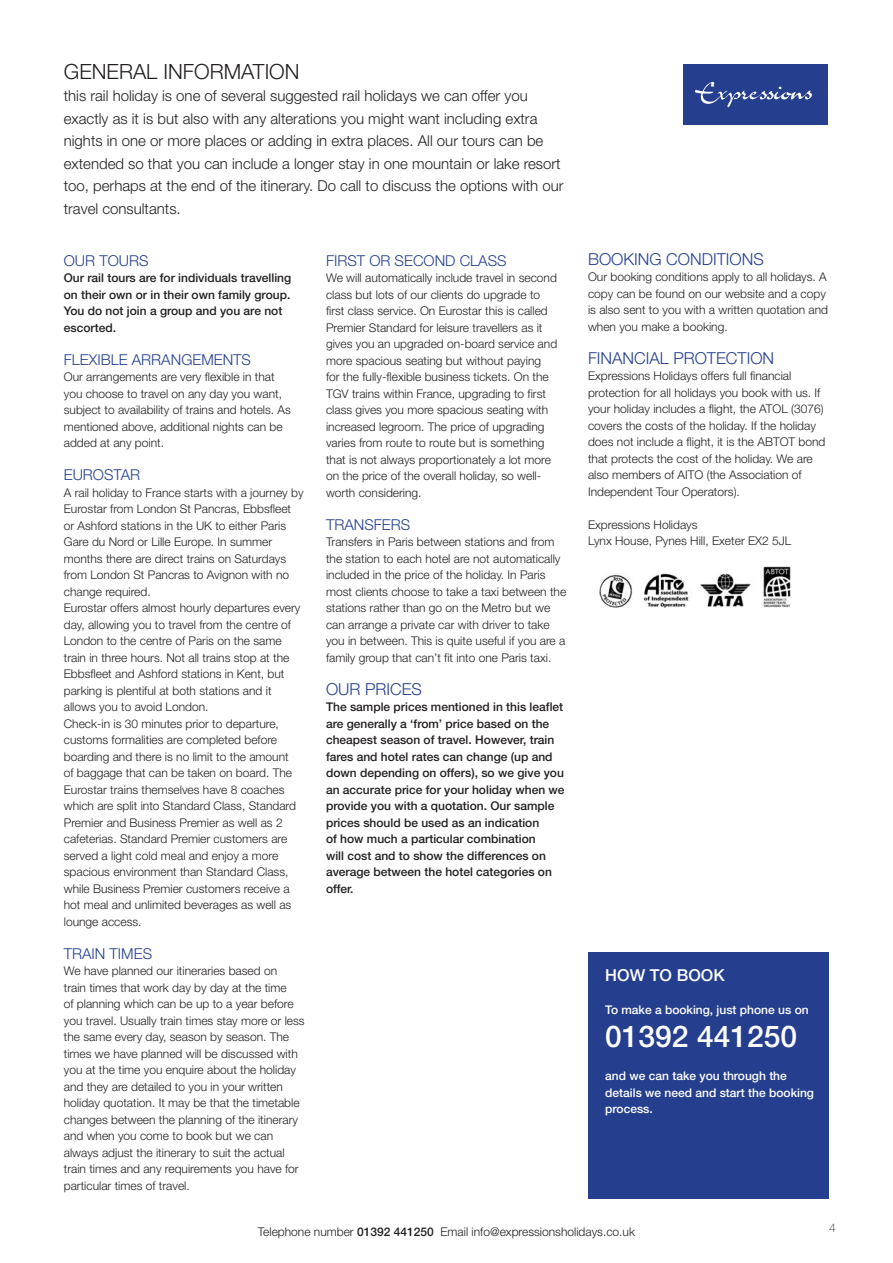
<style>
.page{position:relative;width:893px;height:1263px;background:#fff}
.page>*{position:absolute;margin:0;border:0;box-sizing:border-box;transform-origin:0 0}
.t1{font:500 30px "Helvetica Neue LT Std";color:#fff}
.head{font:300 21px "Helvetica Neue LT Std";color:#231f20}
.text{font:300 16.5px "Helvetica Neue LT Std";color:#253f8e}
.sub_head{font:300 16.5px "Helvetica Neue LT Std";color:#253f8e}
.t2{font:500 16.5px "Helvetica Neue LT Std";color:#fff}
.large_text{font:300 15px/22.5px "Helvetica Neue LT Std";color:#231f20}
.text-2{font:300 15px "Helvetica Neue LT Std";color:#253f8e}
.text-3{font:300 12px/16.5px "Helvetica Neue LT Std";color:#231f20}
.text-4{font:500 12px/16.5px "Helvetica Neue LT Std";color:#231f20}
.sub_head-2{font:300 12px/16.5px "Helvetica Neue LT Std";color:#231f20}
.t3{font:500 12px/16.5px "Helvetica Neue LT Std";color:#fff}
.large_text-2{font:300 12px "Helvetica Neue LT Std";color:#231f20}
.t4{font:100 12px "Helvetica Neue LT Std";color:#231f20}
.s1{font-weight:500}
</style>
<div class="page">
<div style="left:683px;top:64px;width:145px;height:60px;background:#253f8e"></div>
<div style="left:588px;top:952px;width:241px;height:247px;background:#253f8e"></div>
<img style="left:599px;top:566px;width:192px;height:42px">
<p class="head" style="left:64px;top:58px;width:237px">GENERAL INFORMATION</p>
<p class="large_text" style="left:64px;top:84px;width:501px">this rail holiday is one of several suggested rail holidays we can offer you exactly as it is but also with any alterations you might want including extra nights in one or more places or adding in extra places. All our tours can be extended so that you can include a longer stay in one mountain or lake resort too, perhaps at the end of the itinerary. Do call to discuss the options with our travel consultants.</p>
<p class="text-2" style="left:64px;top:251px;width:86px">OUR TOURS</p>
<p class="text-4" style="left:64px;top:270px;width:229px">Our rail tours are for individuals travelling on their own or in their own family group.<br>You do not join a group and you are not escorted.</p>
<p class="text-2" style="left:64px;top:350px;width:189px">FLEXIBLE ARRANGEMENTS</p>
<p class="text-3" style="left:64px;top:369px;width:229px">Our arrangements are very flexible in that you choose to travel on any day you want, subject to availability of trains and hotels. As mentioned above, additional nights can be added at any point.</p>
<p class="text-2" style="left:64px;top:466px;width:78px">EUROSTAR</p>
<p class="text-3" style="left:64px;top:484px;width:241px">A rail holiday to France starts with a journey by Eurostar from London St Pancras, Ebbsfleet or Ashford stations in the UK to either Paris Gare du Nord or Lille Europe. In summer months there are direct trains on Saturdays from London St Pancras to Avignon with no change required.</p>
<p class="text-3" style="left:64px;top:600px;width:238px">Eurostar offers almost hourly departures every day, allowing you to travel from the centre of London to the centre of Paris on the same train in three hours. Not all trains stop at the Ebbsfleet and Ashford stations in Kent, but parking is plentiful at both stations and it allows you to avoid London.</p>
<p class="text-3" style="left:64px;top:715px;width:234px">Check-in is 30 minutes prior to departure, customs formalities are completed before boarding and there is no limit to the amount of baggage that can be taken on board. The Eurostar trains themselves have 8 coaches which are split into Standard Class, Standard Premier and Business Premier as well as 2 cafeterias. Standard Premier customers are served a light cold meal and enjoy a more spacious environment than Standard Class, while Business Premier customers receive a hot meal and unlimited beverages as well as lounge access.</p>
<p class="text-2" style="left:64px;top:944px;width:90px">TRAIN TIMES</p>
<p class="text-3" style="left:64px;top:963px;width:242px">We have planned our itineraries based on<br>train times that work day by day at the time<br>of planning which can be up to a year before you travel. Usually train times stay more or less the same every day, season by season. The times we have planned will be discussed with you at the time you enquire about the holiday and they are detailed to you in your written holiday quotation. It may be that the timetable changes between the planning of the itinerary and when you come to book but we can always adjust the itinerary to suit the actual train times and any requirements you have for particular times of travel.</p>
<p class="text-2" style="left:326px;top:251px;width:182px">FIRST OR SECOND CLASS</p>
<p class="text-3" style="left:326px;top:270px;width:233px">We will automatically include travel in second class but lots of our clients do upgrade to first class service. On Eurostar this is called Premier Standard for leisure travellers as it gives you an upgraded on-board service and more spacious seating but without paying for the fully-flexible business tickets. On the TGV trains within France, upgrading to first class gives you more spacious seating with increased legroom. The price of upgrading varies from route to route but is something that is not always proportionately a lot more on the price of the overall holiday, so well&shy;worth considering.</p>
<p class="text-2" style="left:326px;top:515px;width:86px">TRANSFERS</p>
<p class="text-3" style="left:326px;top:534px;width:242px">Transfers in Paris between stations and from the station to each hotel are not automatically included in the price of the holiday. In Paris most clients choose to take a taxi between the stations rather than go on the Metro but we can arrange a private car with driver to take you in between. This is quite useful if you are a family group that can’t fit into one Paris taxi.</p>
<p class="text" style="left:326px;top:679px;width:97px">OUR PRICES</p>
<p class="text-4" style="left:326px;top:699px;width:240px">The sample prices mentioned in this leaflet are generally a ‘from’ price based on the cheapest season of travel. However, train fares and hotel rates can change (up and down depending on offers), so we give you an accurate price for your holiday when we provide you with a quotation. Our sample prices should be used as an indication<br>of how much a particular combination<br>will cost and to show the differences on average between the hotel categories on offer.</p>
<p class="sub_head" style="left:588px;top:249px;width:177px">BOOKING CONDITIONS</p>
<p class="sub_head-2" style="left:588px;top:269px;width:242px">Our booking conditions apply to all holidays. A copy can be found on our website and a copy is also sent to you with a written quotation and when you make a booking.</p>
<p class="text" style="left:588px;top:348px;width:188px">FINANCIAL PROTECTION</p>
<p class="text-3" style="left:588px;top:368px;width:239px">Expressions Holidays offers full financial protection for all holidays you book with us. If your holiday includes a flight, the ATOL (3076) covers the costs of the holiday. If the holiday does not include a flight, it is the ABTOT bond that protects the cost of the holiday. We are also members of AITO (the Association of Independent Tour Operators).</p>
<p class="text-3" style="left:588px;top:516px;width:111px">Expressions Holidays</p>
<p class="text-3" style="left:588px;top:533px;width:205px">Lynx House, Pynes Hill, Exeter EX2 5JL</p>
<p class="t2" style="left:605px;top:966px;width:121px">HOW TO BOOK</p>
<p class="t3" style="left:605px;top:1002px;width:205px">To make a booking, just phone us on</p>
<p class="t1" style="left:605px;top:1019px;width:193px">01392 441250</p>
<p class="t3" style="left:605px;top:1068px;width:210px">and we can take you through the details we need and start the booking process.</p>
<p class="large_text-2" style="left:258px;top:1225px;width:379px">Telephone number <span class="s1">01392 441250</span> Email info@expressionsholidays.co.uk</p>
<p class="t4" style="left:829px;top:1220px;width:8px">4</p>
</div>
